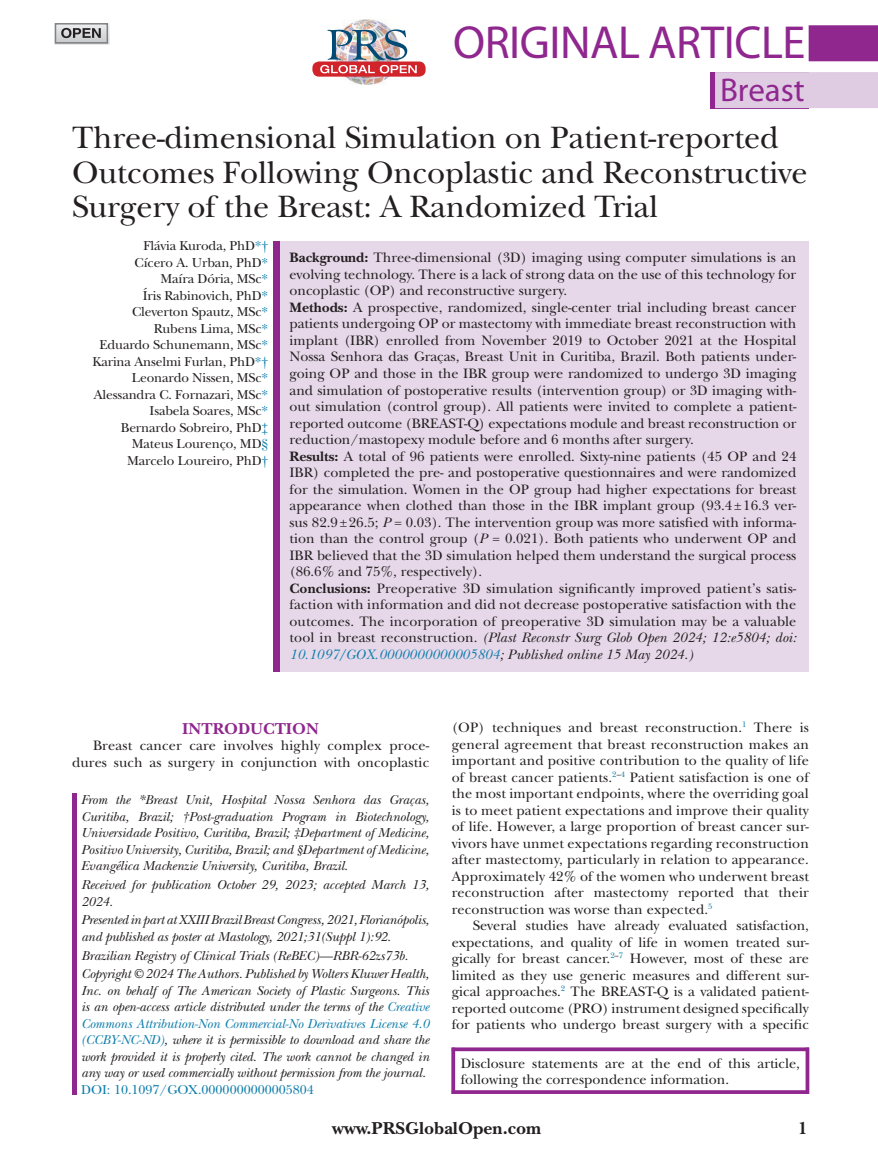
<style>
.page{position:relative;width:878px;height:1175px;background:#fff}
.page>*{position:absolute;margin:0;border:0;box-sizing:border-box;transform-origin:0 0}
.t1{font:46.5px "Myriad Pro";letter-spacing:-.01em;color:#8f278f}
.t2{font:33px "Myriad Pro";color:#8f278f}
.t3{font:32.25px/34.5px "New Baskerville Std";letter-spacing:-.005em;color:#231f20}
.t4{font:700 18px "New Baskerville Std";color:#231f20}
.t5{font:700 16.5px "New Baskerville Std";color:#8f278f}
.t6{font:14.25px/16.5px "New Baskerville Std";color:#231f20;text-align:justify}
.t7{font:italic 13.5px/16.5px "New Baskerville Std";letter-spacing:-.005em;color:#231f20}
.t8{font:13.5px/16.5px "New Baskerville Std";letter-spacing:-.01em;color:#231f20;text-align:right}
.t9{font:13.5px "New Baskerville Std";color:#0f7eac}
.s1{color:#0f7eac}
.s2{font-weight:700}
.s3{font-style:italic}
.s4{font-style:italic;color:#0f7eac}
</style>
<div class="page">
<div style="left:710px;top:72px;width:98px;height:36px;background:#8f278f"></div>
<div style="left:715px;top:72px;width:163px;height:36px;background:#dfcce3"></div>
<div style="left:808px;top:25px;width:70px;height:36px;background:#8f278f"></div>
<img style="left:343px;top:20px;width:48px;height:64px">
<div style="left:312px;top:61px;width:113px;height:16px;background:#d1232a;border-radius:7px"></div>
<img style="left:320px;top:29px;width:97px;height:44px">
<div style="left:274px;top:240px;width:534px;height:431px;background:#e6d8e9"></div>
<div style="left:274px;top:240px;width:6px;height:60px;background:#8f278f"></div>
<div style="left:274px;top:289px;width:6px;height:159px;background:#8f278f"></div>
<div style="left:274px;top:438px;width:6px;height:142px;background:#8f278f"></div>
<div style="left:274px;top:570px;width:6px;height:101px;background:#8f278f"></div>
<hr style="left:72px;top:793px;width:4px;height:83px;background:#8f278f">
<hr style="left:72px;top:876px;width:4px;height:35px;background:#8f278f">
<hr style="left:72px;top:911px;width:4px;height:35px;background:#8f278f">
<hr style="left:72px;top:946px;width:4px;height:19px;background:#8f278f">
<hr style="left:72px;top:965px;width:4px;height:118px;background:#8f278f">
<hr style="left:72px;top:1081px;width:4px;height:13px;background:#8f278f">
<div style="left:272px;top:126px;width:536px;height:115px;background:#fff"></div>
<img style="left:54px;top:23px;width:55px;height:22px">
<svg style="left:451px;top:1047px;width:4px;height:47px"></svg>
<svg style="left:805px;top:1047px;width:4px;height:47px"></svg>
<svg style="left:452px;top:1047px;width:356px;height:4px"></svg>
<svg style="left:452px;top:1090px;width:356px;height:4px"></svg>
<div style="left:55px;top:23px;width:53px;height:21px;border:2px solid #808285"></div>
<svg style="left:61px;top:28px;width:40px;height:10px"></svg>
<h1 class="t1" style="left:453px;top:14px;width:354px">ORIGINAL ARTICLE</h1>
<h2 class="t2" style="left:720px;top:69px;width:86px">BREAST</h2>
<h3 class="t3" style="left:72px;top:121px;width:737px">Three-dimensional Simulation on Patient-reported<br>Outcomes Following Oncoplastic and Reconstructive<br>Surgery of the Breast: A Randomized Trial</h3>
<p class="t8" style="left:93px;top:238px;width:177px">Flávia Kuroda, PhD<span class="s1">*†<br></span>Cícero A. Urban, PhD<span class="s1">*<br></span>Maíra Dória, MSc<span class="s1">*<br></span>Íris Rabinovich, PhD<span class="s1">*<br></span>Cleverton Spautz, MSc<span class="s1">*<br></span>Rubens Lima, MSc<span class="s1">*<br></span>Eduardo Schunemann, MSc<span class="s1">*<br></span>Karina Anselmi Furlan, PhD<span class="s1">*†<br></span>Leonardo Nissen, MSc<span class="s1">*<br></span>Alessandra C. Fornazari, MSc<span class="s1">*<br></span>Isabela Soares, MSc<span class="s1">*<br></span>Bernardo Sobreiro, PhD<span class="s1">‡<br></span>Mateus Lourenço, MD<span class="s1">§<br></span>Marcelo Loureiro, PhD<span class="s1">†</span></p>
<p class="t6" style="left:289px;top:250px;width:508px;text-align:left"><span class="s2">Background:</span> Three-dimensional (3D) imaging using computer simulations is an evolving technology. There is a lack of strong data on the use of this technology for oncoplastic (OP) and reconstructive surgery.<br><span class="s2">Methods:</span> A prospective, randomized, single-center trial including breast cancer patients undergoing OP or mastectomy with immediate breast reconstruction with implant (IBR) enrolled from November 2019 to October 2021 at the Hospital Nossa Senhora das Graças, Breast Unit in Curitiba, Brazil. Both patients under&shy;going OP and those in the IBR group were randomized to undergo 3D imaging and simulation of postoperative results (intervention group) or 3D imaging with&shy;out simulation (control group). All patients were invited to complete a patient&shy;reported outcome (BREAST-Q) expectations module and breast reconstruction or reduction/mastopexy module before and 6 months after surgery.<br><span class="s2">Results:</span> A total of 96 patients were enrolled. Sixty-nine patients (45 OP and 24<br>IBR) completed the pre- and postoperative questionnaires and were randomized for the simulation. Women in the OP group had higher expectations for breast appearance when clothed than those in the IBR implant group (93.4±16.3 ver&shy;sus 82.9±26.5; <span class="s3">P</span> = 0.03). The intervention group was more satisfied with informa&shy;tion than the control group (<span class="s3">P</span> = 0.021). Both patients who underwent OP and IBR believed that the 3D simulation helped them understand the surgical process (86.6% and 75%, respectively).<br><span class="s2">Conclusions:</span> Preoperative 3D simulation significantly improved patient’s satis&shy;faction with information and did not decrease postoperative satisfaction with the outcomes. The incorporation of preoperative 3D simulation may be a valuable tool in breast reconstruction. <span class="s3">(Plast Reconstr Surg Glob Open 2024; 12:e5804; doi:<br></span><span class="s4">10.1097/GOX.0000000000005804</span><span class="s3">; Published online 15 May 2024.)</span></p>
<p class="t5" style="left:182px;top:718px;width:138px">INTRODUCTION</p>
<p class="t6" style="left:72px;top:737px;width:359px;text-align:right">Breast cancer care involves highly complex proce&shy;dures such as surgery in conjunction with oncoplastic</p>
<p class="t7" style="left:81px;top:791px;width:349px;text-align:justify">From the *Breast Unit, Hospital Nossa Senhora das Graças, Curitiba, Brazil; †Post-graduation Program in Biotechnology, Universidade Positivo, Curitiba, Brazil; ‡Department of Medicine, Positivo University, Curitiba, Brazil; and §Department of Medicine, Evangélica Mackenzie University, Curitiba, Brazil.</p>
<p class="t7" style="left:81px;top:876px;width:350px">Received for publication October 29, 2023; accepted March 13,<br>2024.</p>
<p class="t7" style="left:81px;top:911px;width:350px">Presented in part at XXIII Brazil Breast Congress, 2021, Florianópolis, and published as poster at Mastology, 2021;31(Suppl 1):92.</p>
<p class="t7" style="left:81px;top:946px;width:350px;line-height:18.8px">Brazilian Registry of Clinical Trials (ReBEC)—RBR-62zs73b.<br>Copyright © 2024 The Authors. Published by Wolters Kluwer Health,</p>
<p class="t7" style="left:81px;top:982px;width:350px;text-align:justify">Inc. on behalf of The American Society of Plastic Surgeons. This is an open-access article distributed under the terms of the <span class="s1">Creative Commons Attribution-Non Commercial-No Derivatives License 4.0 (CCBY-NC-ND)</span>, where it is permissible to download and share the work provided it is properly cited. The work cannot be changed in any way or used commercially without permission from the journal.</p>
<p class="t9" style="left:81px;top:1081px;width:234px">DOI: 10.1097/GOX.0000000000005804</p>
<p class="t6" style="left:451px;top:719px;width:359px">(OP) techniques and breast reconstruction.<sup>1</sup> There is general agreement that breast reconstruction makes an important and positive contribution to the quality of life of breast cancer patients.<sup>2</sup><sup>–</sup><sup>4</sup> Patient satisfaction is one of the most important endpoints, where the overriding goal is to meet patient expectations and improve their quality of life. However, a large proportion of breast cancer sur&shy;vivors have unmet expectations regarding reconstruction after mastectomy, particularly in relation to appearance.<br>Approximately 42% of the women who underwent breast reconstruction after mastectomy reported that their reconstruction was worse than expected.<sup>5</sup></p>
<p class="t6" style="left:451px;top:917px;width:359px;text-indent:21px">Several studies have already evaluated satisfaction, expectations, and quality of life in women treated sur&shy;gically for breast cancer.<sup>2</sup><sup>–</sup><sup>7</sup> However, most of these are limited as they use generic measures and different sur&shy;gical approaches.<sup>2</sup> The BREAST-Q is a validated patient&shy;reported outcome (PRO) instrument designed specifically for patients who undergo breast surgery with a specific</p>
<p class="t6" style="left:460px;top:1054px;width:341px">Disclosure statements are at the end of this article, following the correspondence information.</p>
<p class="t4" style="left:332px;top:1118px;width:210px">www.PRSGlobalOpen.com</p>
<p class="t4" style="left:798px;top:1118px;width:11px">1</p>
</div>
